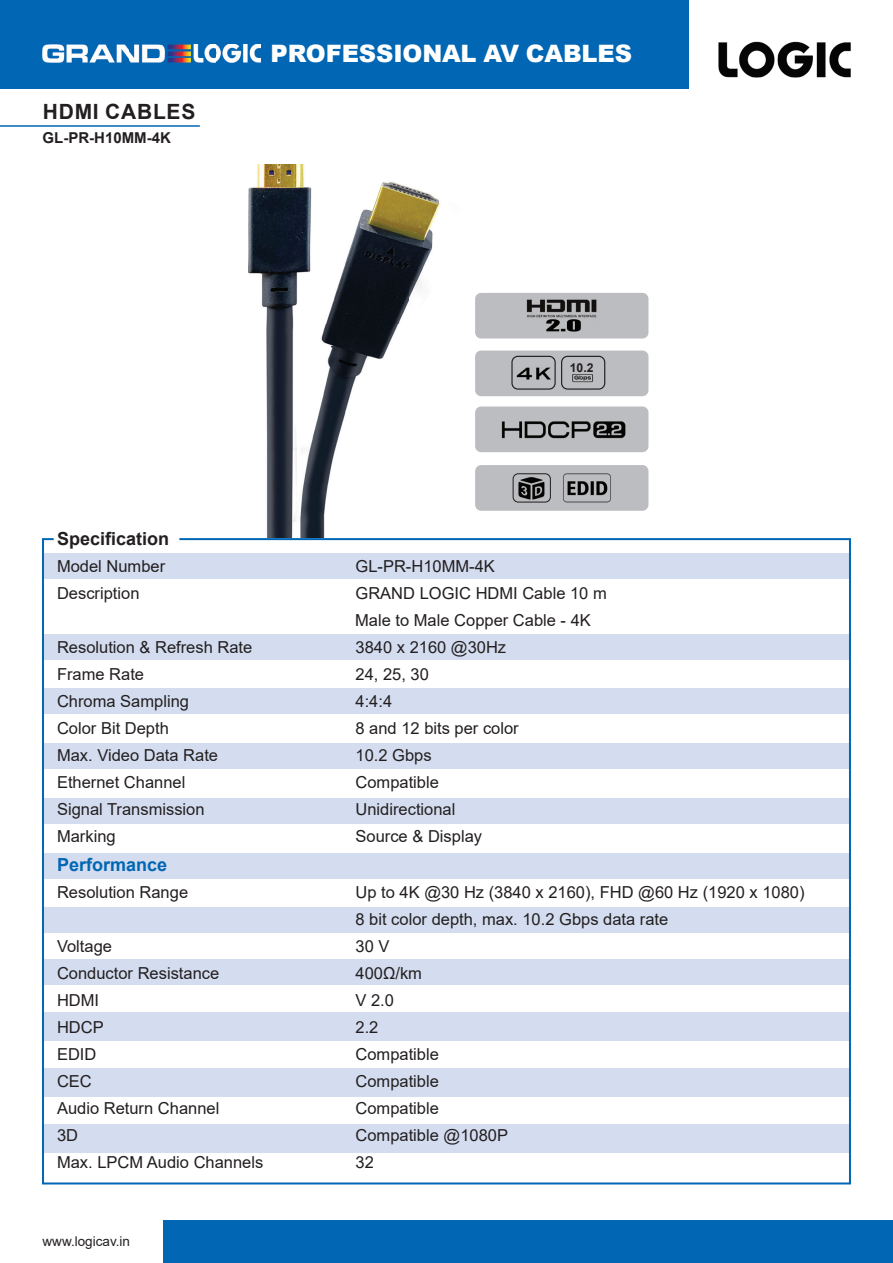
<style>
.page{position:relative;width:893px;height:1263px;background:#fff}
.page>*{position:absolute;margin:0;border:0;box-sizing:border-box;transform-origin:0 0}
.t1{font:900 24px "Arial";letter-spacing:-.005em;color:#fff}
.t2{font:700 21px "Arial";letter-spacing:.035em;color:#231f20}
.t3{font:700 18px "Arial";color:#231f20}
.t4{font:700 18px "Arial";color:#0166b3}
.t5{font:16.5px/27px "Arial";color:#231f20}
.t6{font:700 15px "Arial";color:#231f20}
.t7{font:13.5px "Arial";color:#231f20}
.t8{font:700 12.3px "Arial";color:#231f20}
</style>
<div class="page">
<div style="left:0;top:0;width:689px;height:88px;background:#0166b3"></div>
<img style="left:718px;top:41px;width:133px;height:37px">
<div style="left:164px;top:1220px;width:729px;height:43px;background:#0166b3"></div>
<img style="left:43px;top:44px;width:218px;height:19px">
<hr style="left:0;top:125px;width:200px;height:2px;background:#0166b3">
<svg style="left:42px;top:538px;width:809px;height:647px"></svg>
<div style="left:475px;top:465px;width:173px;height:46px;background:#bcbdc0;border-radius:6px"></div>
<div style="left:475px;top:406px;width:173px;height:46px;background:#bcbdc0;border-radius:6px"></div>
<img style="left:501px;top:421px;width:125px;height:18px">
<div style="left:475px;top:351px;width:173px;height:45px;background:#bcbdc0;border-radius:6px"></div>
<div style="left:475px;top:293px;width:173px;height:45px;background:#bcbdc0;border-radius:6px"></div>
<img style="left:516px;top:367px;width:35px;height:13px">
<img style="left:572px;top:374px;width:21px;height:9px">
<svg style="left:565px;top:473px;width:44px;height:1px"></svg>
<img style="left:563px;top:474px;width:48px;height:28px">
<img style="left:518px;top:477px;width:27px;height:23px">
<div style="left:513px;top:473px;width:38px;height:30px;border:1px solid #231f20;border-radius:5px"></div>
<div style="left:511px;top:356px;width:45px;height:34px;border:1px solid #231f20;border-radius:6px"></div>
<div style="left:561px;top:356px;width:44px;height:34px;border:1px solid #231f20;border-radius:6px"></div>
<img style="left:249px;top:164px;width:191px;height:374px">
<img style="left:526px;top:299px;width:71px;height:33px">
<p class="t2" style="left:43px;top:97px;width:154px">HDMI CABLES</p>
<p class="t6" style="left:43px;top:128px;width:130px">GL-PR-H10MM-4K</p>
<h1 class="t1" style="left:271px;top:36px;width:363px">PROFESSIONAL AV CABLES</h1>
<p class="t8" style="left:570px;top:359px;width:25px">10.2</p>
<p class="t3" style="left:57px;top:526px;width:114px">Specification</p>
<p class="t5" style="left:57px;top:552px;width:110px">Model Number</p>
<p class="t5" style="left:356px;top:552px;width:141px">GL-PR-H10MM-4K</p>
<p class="t5" style="left:57px;top:579px;width:84px">Description</p>
<p class="t5" style="left:355px;top:579px;width:253px">GRAND LOGIC HDMI Cable 10 m<br>Male to Male Copper Cable - 4K</p>
<p class="t5" style="left:57px;top:633px;width:197px">Resolution &amp; Refresh Rate</p>
<p class="t5" style="left:356px;top:633px;width:152px">3840 x 2160 @30Hz</p>
<p class="t5" style="left:57px;top:660px;width:89px">Frame Rate</p>
<p class="t5" style="left:356px;top:660px;width:75px">24, 25, 30</p>
<p class="t5" style="left:57px;top:687px;width:134px">Chroma Sampling</p>
<p class="t5" style="left:356px;top:687px;width:38px">4:4:4</p>
<p class="t5" style="left:57px;top:714px;width:113px">Color Bit Depth</p>
<p class="t5" style="left:356px;top:714px;width:165px">8 and 12 bits per color</p>
<p class="t5" style="left:57px;top:741px;width:163px">Max. Video Data Rate</p>
<p class="t5" style="left:356px;top:741px;width:78px">10.2 Gbps</p>
<p class="t5" style="left:57px;top:768px;width:130px">Ethernet Channel</p>
<p class="t5" style="left:356px;top:768px;width:85px">Compatible</p>
<p class="t5" style="left:57px;top:795px;width:149px">Signal Transmission</p>
<p class="t5" style="left:356px;top:795px;width:101px">Unidirectional</p>
<p class="t5" style="left:57px;top:822px;width:60px">Marking</p>
<p class="t5" style="left:356px;top:822px;width:128px">Source &amp; Display</p>
<p class="t4" style="left:57px;top:852px;width:112px">Performance</p>
<p class="t5" style="left:57px;top:879px;width:133px">Resolution Range</p>
<p class="t5" style="left:356px;top:879px;width:450px">Up to 4K @30 Hz (3840 x 2160), FHD @60 Hz (1920 x 1080)<br>8 bit color depth, max. 10.2 Gbps data rate</p>
<p class="t5" style="left:57px;top:933px;width:57px">Voltage</p>
<p class="t5" style="left:356px;top:933px;width:35px">30 V</p>
<p class="t5" style="left:57px;top:960px;width:164px">Conductor Resistance</p>
<p class="t5" style="left:356px;top:960px;width:68px">400Ω/km</p>
<p class="t5" style="left:57px;top:987px;width:44px">HDMI</p>
<p class="t5" style="left:356px;top:987px;width:40px">V 2.0</p>
<p class="t5" style="left:57px;top:1014px;width:48px">HDCP</p>
<p class="t5" style="left:356px;top:1014px;width:24px">2.2</p>
<p class="t5" style="left:57px;top:1041px;width:41px">EDID</p>
<p class="t5" style="left:356px;top:1041px;width:85px">Compatible</p>
<p class="t5" style="left:57px;top:1068px;width:36px">CEC</p>
<p class="t5" style="left:356px;top:1068px;width:85px">Compatible</p>
<p class="t5" style="left:57px;top:1095px;width:164px">Audio Return Channel</p>
<p class="t5" style="left:356px;top:1095px;width:85px">Compatible</p>
<p class="t5" style="left:57px;top:1122px;width:23px">3D</p>
<p class="t5" style="left:356px;top:1122px;width:154px">Compatible @1080P</p>
<p class="t5" style="left:57px;top:1149px;width:208px">Max. LPCM Audio Channels</p>
<p class="t5" style="left:356px;top:1149px;width:20px">32</p>
<p class="t7" style="left:43px;top:1232px;width:89px">www.logicav.in</p>
</div>
